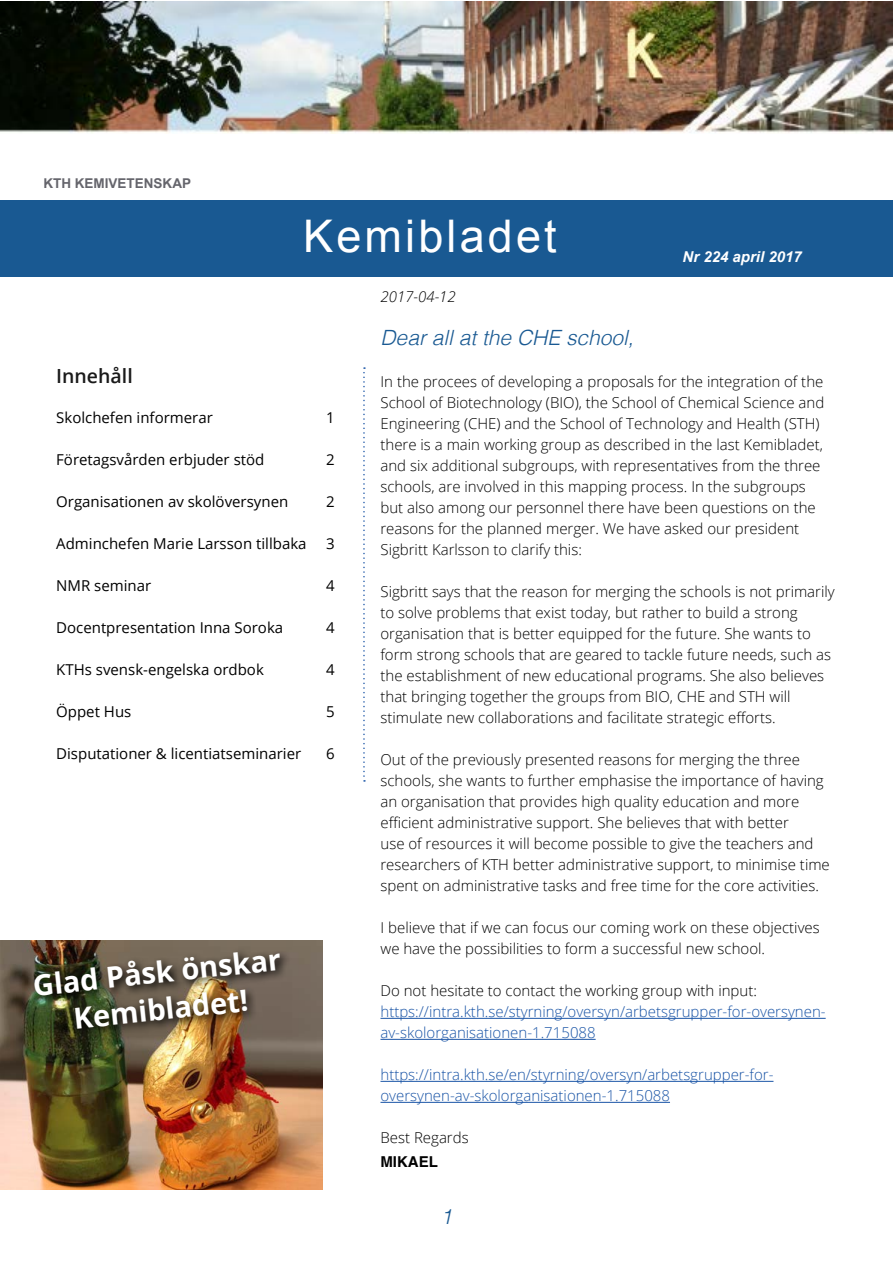
<style>
.page{position:relative;width:893px;height:1263px;background:#fff}
.page>*{position:absolute;margin:0;border:0;box-sizing:border-box;transform-origin:0 0}
.t1{font:45px "Arial";letter-spacing:.07em;color:#fff}
.t2{font:700 28.95px/37px "Open Sans";color:#fff;text-align:center}
.t3{font:italic 300 21px "Helvetica";color:#195992}
.t4{font:600 19.5px "Open Sans";color:#1a1a1a}
.t5{font:300 15px/21px "Open Sans";color:#000}
.t6{font:15px "Open Sans";color:#000}
.t7{font:300 15px/21px "Open Sans";color:#1954a6}
.t8{font:italic 700 15px "Arial";color:#fff}
.t9{font:italic 300 15px "Open Sans";color:#000}
.t10{font:700 15px "Helvetica";color:#000}
.t11{font:700 13.5px "Arial";color:#65656c}
</style>
<div class="page">
<div style="left:0;top:200px;width:893px;height:76px;background:#195992"></div>
<img style="left:0;top:1px;width:893px;height:132px">
<hr style="left:380px;top:1018px;width:446px;height:1px;background:#1954a6">
<hr style="left:380px;top:1039px;width:216px;height:1px;background:#1954a6">
<hr style="left:380px;top:1081px;width:393px;height:1px;background:#1954a6">
<hr style="left:380px;top:1102px;width:290px;height:1px;background:#1954a6">
<svg style="left:363px;top:367px;width:2px;height:415px"></svg>
<img style="left:0;top:941px;width:322px;height:248px">
<img style="left:30px;top:948px;width:261px;height:92px">
<p class="t11" style="left:43px;top:174px;width:149px">KTH KEMIVETENSKAP</p>
<h1 class="t1" style="left:303px;top:207px;width:255px">Kemibladet</h1>
<p class="t9" style="left:380px;top:286px;width:77px">2017-04-12</p>
<p class="t8" style="left:682px;top:247px;width:121px">Nr 224 april 2017</p>
<h3 class="t4" style="left:56px;top:363px;width:78px">Innehåll</h3>
<p class="t6" style="left:56px;top:407px;width:158px">Skolchefen informerar</p>
<p class="t6" style="left:326px;top:407px;width:10px">1</p>
<p class="t6" style="left:56px;top:449px;width:210px">Företagsvården erbjuder stöd</p>
<p class="t6" style="left:326px;top:449px;width:10px">2</p>
<p class="t6" style="left:56px;top:491px;width:234px">Organisationen av skolöversynen</p>
<p class="t6" style="left:326px;top:491px;width:10px">2</p>
<p class="t6" style="left:56px;top:533px;width:252px">Adminchefen Marie Larsson tillbaka</p>
<p class="t6" style="left:326px;top:533px;width:10px">3</p>
<p class="t6" style="left:56px;top:575px;width:97px">NMR seminar</p>
<p class="t6" style="left:326px;top:575px;width:10px">4</p>
<p class="t6" style="left:56px;top:617px;width:228px">Docentpresentation Inna Soroka</p>
<p class="t6" style="left:326px;top:617px;width:10px">4</p>
<p class="t6" style="left:56px;top:659px;width:209px">KTHs svensk-engelska ordbok</p>
<p class="t6" style="left:326px;top:659px;width:10px">4</p>
<p class="t6" style="left:56px;top:701px;width:77px">Öppet Hus</p>
<p class="t6" style="left:326px;top:701px;width:10px">5</p>
<p class="t6" style="left:56px;top:743px;width:246px">Disputationer &amp; licentiatseminarier</p>
<p class="t6" style="left:326px;top:743px;width:10px">6</p>
<h2 class="t2" style="left:31px;top:966px;width:251px;rotate:-6deg">Glad Påsk önskar<br>Kemibladet!</h2>
<h3 class="t3" style="left:380px;top:320px;width:255px">Dear all at the CHE school,</h3>
<p class="t5" style="left:380px;top:371px;width:445px">In the procees of developing a proposals for the integration of the School of Biotechnology (BIO), the School of Chemical Science and Engineering (CHE) and the School of Technology and Health (STH) there is a main working group as described in the last Kemibladet, and six additional subgroups, with representatives from the three schools, are involved in this mapping process. In the subgroups but also among our personnel there have been questions on the reasons for the planned merger. We have asked our president Sigbritt Karlsson to clarify this:</p>
<p class="t5" style="left:380px;top:581px;width:456px">Sigbritt says that the reason for merging the schools is not primarily to solve problems that exist today, but rather to build a strong organisation that is better equipped for the future. She wants to form strong schools that are geared to tackle future needs, such as the establishment of new educational programs. She also believes that bringing together the groups from BIO, CHE and STH will stimulate new collaborations and facilitate strategic efforts.</p>
<p class="t5" style="left:380px;top:749px;width:451px">Out of the previously presented reasons for merging the three schools, she wants to further emphasise the importance of having an organisation that provides high quality education and more efficient administrative support. She believes that with better<br>use of resources it will become possible to give the teachers and researchers of KTH better administrative support, to minimise time spent on administrative tasks and free time for the core activities.</p>
<p class="t5" style="left:380px;top:917px;width:441px">I believe that if we can focus our coming work on these objectives we have the possibilities to form a successful new school.</p>
<p class="t5" style="left:380px;top:980px;width:378px">Do not hesitate to contact the working group with input:</p>
<p class="t7" style="left:380px;top:1001px;width:447px">https://intra.kth.se/styrning/oversyn/arbetsgrupper-for-oversynen&shy;av-skolorganisationen-1.715088</p>
<p class="t7" style="left:380px;top:1064px;width:395px">https://intra.kth.se/en/styrning/oversyn/arbetsgrupper-for&shy;oversynen-av-skolorganisationen-1.715088</p>
<p class="t5" style="left:380px;top:1127px;width:90px">Best Regards</p>
<p class="t10" style="left:380px;top:1150px;width:59px">MIKAEL</p>
<h3 class="t3" style="left:441px;top:1199px;width:13px">1</h3>
</div>
